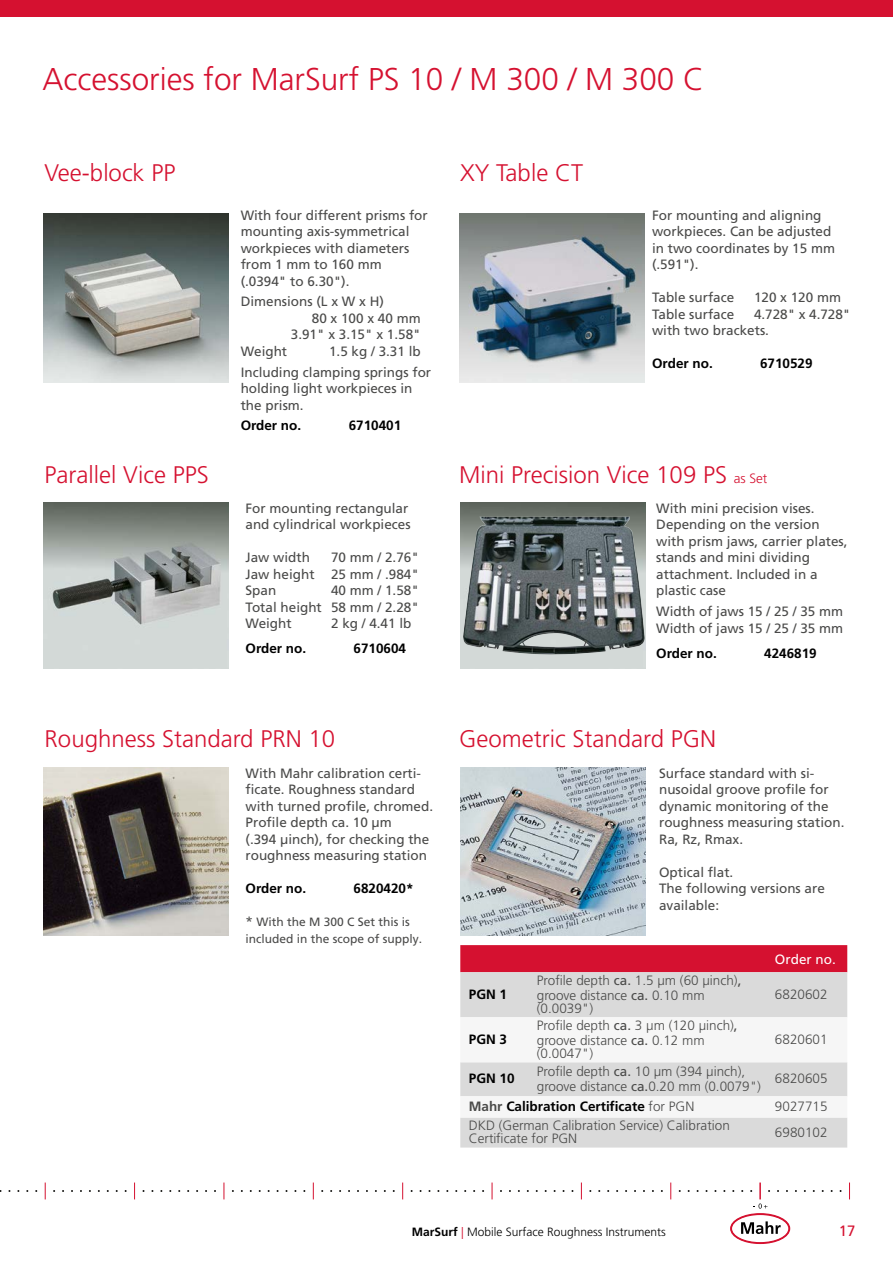
<style>
.page{position:relative;width:893px;height:1263px;background:#fff}
.page>*{position:absolute;margin:0;border:0;box-sizing:border-box;transform-origin:0 0}
.t1{font:300 31.5px "Frutiger LT Pro";color:#d51130}
.t2{font:300 24px "Frutiger LT Pro";color:#d51130}
.t3{font:15px "Frutiger LT Pro";color:#d51130}
.t4{font:13.5px/16.5px "Frutiger LT Pro";color:#4a4a49}
.t5{font:300 13.5px/15px "Frutiger LT Pro";color:#4a4a49}
.t6{font:700 13.5px "Frutiger LT Pro";color:#000}
.t7{font:13.5px "Frutiger LT Pro";color:#fff}
.t8{font:12px/16.5px "Frutiger LT Pro";color:#4a4a49}
.t9{font:300 12px "Frutiger LT Pro";color:#000}
.s1{font-size:13.5px}
.s2{font-weight:400}
.s3{color:#4a4a49}
.s4{font-weight:300;color:#4a4a49}
.s5{font-weight:700}
.s6{color:#d51130}
</style>
<div class="page">
<img style="left:44px;top:767px;width:185px;height:169px">
<img style="left:44px;top:214px;width:185px;height:168px">
<img style="left:460px;top:767px;width:185px;height:169px">
<img style="left:459px;top:214px;width:185px;height:168px">
<img style="left:44px;top:503px;width:185px;height:165px">
<img style="left:460px;top:503px;width:185px;height:165px">
<img style="left:462px;top:517px;width:183px;height:138px">
<div style="left:460px;top:945px;width:387px;height:27px;background:#d51130"></div>
<div style="left:460px;top:972px;width:387px;height:175px;background:#dadada"></div>
<svg style="left:460px;top:1017px;width:387px;height:100px"></svg>
<div style="left:0;top:0;width:893px;height:17px;background:#d51130"></div>
<svg style="left:45px;top:1182px;width:1px;height:17px"></svg>
<svg style="left:134px;top:1182px;width:1px;height:17px"></svg>
<svg style="left:224px;top:1182px;width:1px;height:17px"></svg>
<svg style="left:313px;top:1182px;width:1px;height:17px"></svg>
<svg style="left:402px;top:1182px;width:1px;height:17px"></svg>
<svg style="left:492px;top:1182px;width:1px;height:17px"></svg>
<svg style="left:581px;top:1182px;width:1px;height:17px"></svg>
<svg style="left:670px;top:1182px;width:1px;height:17px"></svg>
<svg style="left:723px;top:1182px;width:74px;height:62px"></svg>
<svg style="left:849px;top:1182px;width:1px;height:17px"></svg>
<h1 class="t1" style="left:43px;top:61px;width:663px">Accessories for MarSurf PS 10 / M 300 / M 300 C</h1>
<h2 class="t2" style="left:45px;top:158px;width:132px">Vee-block PP</h2>
<h2 class="t2" style="left:460px;top:158px;width:124px">XY Table CT</h2>
<p class="t4" style="left:241px;top:207px;width:189px">With four different prisms for mounting axis-symmetrical workpieces with diameters from 1 mm to 160 mm (.0394" to 6.30").</p>
<p class="t4" style="left:241px;top:293px;width:145px">Dimensions (L x W x H)</p>
<p class="t4" style="left:312px;top:310px;width:110px">80 x 100 x 40 mm</p>
<p class="t4" style="left:291px;top:326px;width:131px">3.91" x 3.15" x 1.58"</p>
<p class="t4" style="left:241px;top:343px;width:48px">Weight</p>
<p class="t4" style="left:241px;top:341px;width:192px;line-height:20.7px;text-indent:88px">1.5 kg / 3.31 lb<br>Including clamping springs for</p>
<p class="t4" style="left:241px;top:380px;width:173px">holding light workpieces in the prism.</p>
<p class="t6" style="left:241px;top:418px;width:62px">Order no.</p>
<p class="t6" style="left:349px;top:418px;width:54px">6710401</p>
<p class="t4" style="left:652px;top:207px;width:185px">For mounting and aligning workpieces. Can be adjusted in two coordinates by 15 mm (.591").</p>
<p class="t4" style="left:652px;top:289px;width:84px">Table surface</p>
<p class="t4" style="left:754px;top:289px;width:89px">120 x 120 mm</p>
<p class="t4" style="left:652px;top:306px;width:84px">Table surface</p>
<p class="t4" style="left:652px;top:306px;width:200px;text-indent:102px">4.728" x 4.728" with two brackets.</p>
<p class="t6" style="left:652px;top:355px;width:62px">Order no.</p>
<p class="t6" style="left:760px;top:355px;width:54px">6710529</p>
<h2 class="t2" style="left:45px;top:460px;width:166px">Parallel Vice PPS</h2>
<p class="t4" style="left:246px;top:500px;width:167px">For mounting rectangular and cylindrical workpieces</p>
<p class="t4" style="left:246px;top:550px;width:66px">Jaw width</p>
<p class="t4" style="left:246px;top:550px;width:175px;text-align:justify;text-indent:85px">70 mm / 2.76" Jaw height 25 mm / .984" Span</p>
<p class="t4" style="left:246px;top:583px;width:175px;text-align:justify;text-indent:85px">40 mm / 1.58" Total height 58 mm / 2.28" Weight</p>
<p class="t4" style="left:331px;top:615px;width:82px">2 kg / 4.41 lb</p>
<p class="t6" style="left:246px;top:641px;width:62px">Order no.</p>
<p class="t6" style="left:354px;top:641px;width:54px">6710604</p>
<h2 class="t2" style="left:45px;top:725px;width:292px">Roughness Standard PRN 10</h2>
<p class="t4" style="left:246px;top:765px;width:189px">With Mahr calibration certi&shy;ficate. Roughness standard with turned profile, chromed.<br>Profile depth ca. 10 μm<br>(.394 μinch), for checking the roughness measuring station</p>
<p class="t6" style="left:246px;top:880px;width:62px">Order no.</p>
<p class="t6" style="left:354px;top:880px;width:62px">6820420*</p>
<p class="t8" style="left:246px;top:914px;width:178px"><span class="s1">*</span> With the M 300 C Set this is included in the scope of supply.</p>
<h2 class="t2" style="left:459px;top:460px;width:310px">Mini Precision Vice 109 PS <span class="s1">as Set</span></h2>
<p class="t4" style="left:656px;top:500px;width:193px">With mini precision vises.<br>Depending on the version with prism jaws, carrier plates, stands and mini dividing attachment. Included in a plastic case</p>
<p class="t4" style="left:656px;top:603px;width:188px">Width of jaws 15 / 25 / 35 mm<br>Width of jaws 15 / 25 / 35 mm</p>
<p class="t6" style="left:656px;top:645px;width:62px">Order no.</p>
<p class="t6" style="left:764px;top:645px;width:54px">4246819</p>
<h2 class="t2" style="left:459px;top:725px;width:258px">Geometric Standard PGN</h2>
<p class="t4" style="left:659px;top:765px;width:187px">Surface standard with si&shy;nusoidal groove profile for dynamic monitoring of the roughness measuring station.<br>Ra, Rz, Rmax.</p>
<p class="t4" style="left:659px;top:864px;width:167px">Optical flat.<br>The following versions are available:</p>
<p class="t6" style="left:469px;top:986px;width:40px">PGN 1</p>
<p class="t6" style="left:469px;top:1031px;width:40px">PGN 3</p>
<p class="t5" style="left:537px;top:972px;width:206px">Profile depth <span class="s2">ca.</span> 1.5 μm (60 µinch)<span class="s2">, </span>groove distance <span class="s2">ca.</span> 0.10 mm</p>
<p class="t5" style="left:537px;top:1001px;width:58px">(0.0039")</p>
<p class="t5" style="left:537px;top:1017px;width:202px">Profile depth <span class="s2">ca.</span> 3 μm (120 µinch)<span class="s2">, </span>groove distance <span class="s2">ca.</span> 0.12 mm</p>
<p class="t5" style="left:537px;top:1046px;width:58px">(0.0047")</p>
<p class="t7" style="left:775px;top:951px;width:62px">Order no.</p>
<p class="t5" style="left:775px;top:987px;width:54px">6820602</p>
<p class="t5" style="left:775px;top:1032px;width:54px">6820601</p>
<p class="t6" style="left:469px;top:1071px;width:47px">PGN 10</p>
<p class="t5" style="left:537px;top:1064px;width:226px">Profile depth <span class="s2">ca.</span> 10 μm (394 µinch), groove distance <span class="s2">ca.</span>0.20 mm (0.0079")</p>
<p class="t5" style="left:775px;top:1071px;width:54px">6820605</p>
<p class="t6" style="left:469px;top:1098px;width:227px"><span class="s3">Mahr</span> Calibration Certificate <span class="s4">for PGN</span></p>
<p class="t5" style="left:775px;top:1099px;width:54px">9027715</p>
<p class="t5" style="left:469px;top:1118px;width:263px;line-height:13.5px">DKD (German Calibration Service) Calibration<br>Certificate for PGN</p>
<p class="t5" style="left:775px;top:1124px;width:54px">6980102</p>
<p class="t9" style="left:412px;top:1224px;width:256px"><span class="s5">MarSurf</span> <span class="s6">|</span> Mobile Surface Roughness Instruments</p>
<p class="t3" style="left:839px;top:1222px;width:18px">17</p>
</div>
